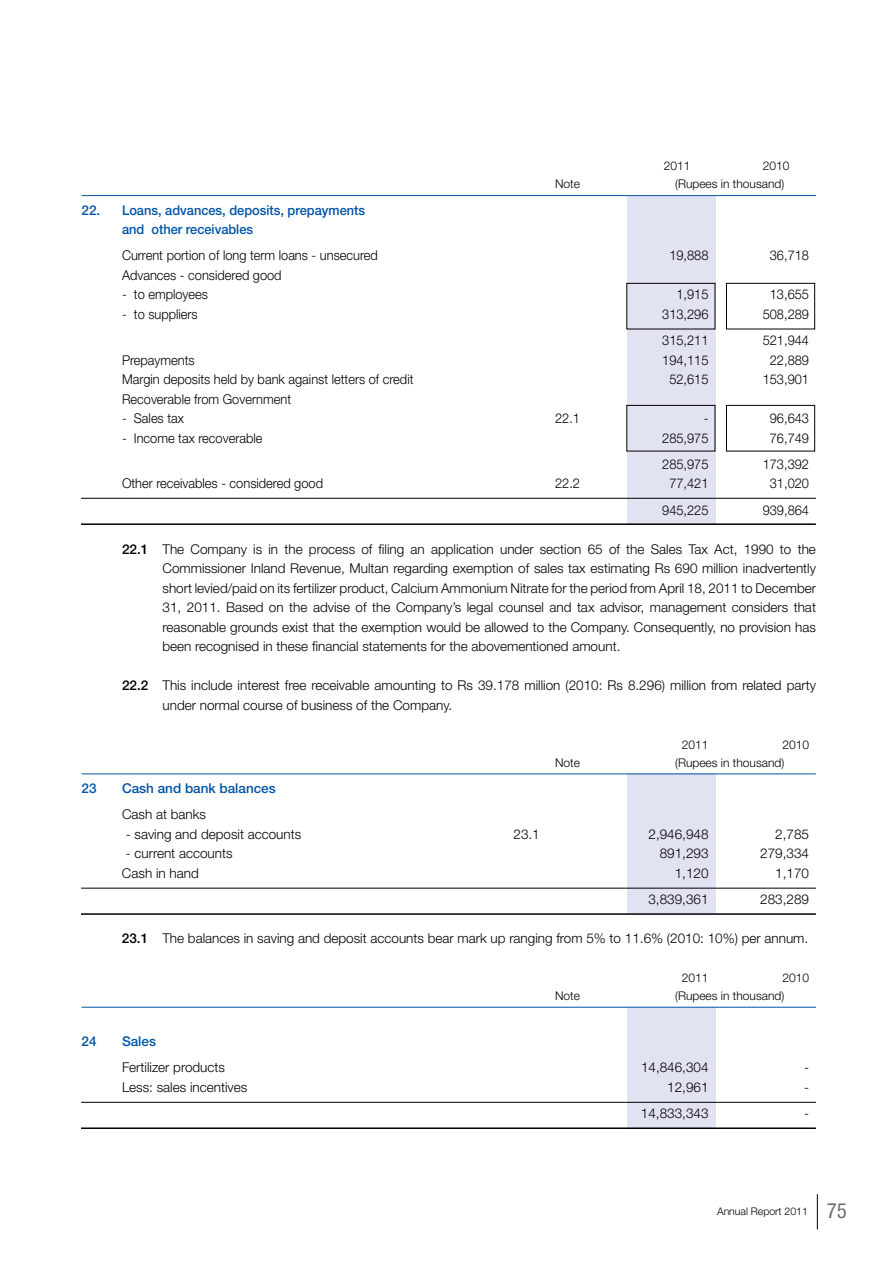
<style>
.page{position:relative;width:893px;height:1263px;background:#fff}
.page>*{position:absolute;margin:0;border:0;box-sizing:border-box;transform-origin:0 0}
.t1{font:300 13.5px/19.5px "Helvetica Neue LT Std";color:#000}
.t2{font:300 13.5px "Helvetica Neue LT Std";color:#000;scale:.95 1}
.t3{font:500 13.5px/19.5px "Helvetica Neue LT Std";color:#0054a6}
.t4{font:300 12px "Helvetica Neue LT Std";color:#000}
.t5{font:300 10.5px "Helvetica Neue LT Std";color:#000}
.s1{font-weight:500}
.s2{font-weight:300;color:#000}
.s3{font-weight:500;color:#0054a6}
.s4{font-weight:400;font-stretch:condensed;font-size:21px;color:#6d6e71}
</style>
<div class="page">
<hr style="left:817px;top:1194px;width:1px;height:35px;background:#000">
<div style="left:628px;top:196px;width:88px;height:329px;background:#e1e3f3"></div>
<div style="left:628px;top:773px;width:88px;height:141px;background:#e1e3f3"></div>
<div style="left:628px;top:1007px;width:88px;height:122px;background:#e1e3f3"></div>
<hr style="left:81px;top:498px;width:735px;height:1px;background:#000">
<hr style="left:81px;top:888px;width:735px;height:1px;background:#000">
<hr style="left:81px;top:1102px;width:735px;height:1px;background:#000">
<hr style="left:81px;top:523px;width:735px;height:2px;background:#000">
<hr style="left:81px;top:913px;width:735px;height:2px;background:#000">
<hr style="left:81px;top:1127px;width:735px;height:2px;background:#000">
<div style="left:726px;top:405px;width:89px;height:46px;border:1px solid #000"></div>
<div style="left:627px;top:405px;width:88px;height:46px;border:1px solid #000"></div>
<div style="left:726px;top:283px;width:89px;height:46px;border:1px solid #000"></div>
<div style="left:627px;top:283px;width:88px;height:46px;border:1px solid #000"></div>
<hr style="left:82px;top:195px;width:734px;height:1px;background:#0054a6">
<hr style="left:82px;top:773px;width:734px;height:1px;background:#0054a6">
<hr style="left:82px;top:1007px;width:734px;height:1px;background:#0054a6">
<p class="t4" style="left:664px;top:159px;width:28px">2011</p>
<p class="t4" style="left:763px;top:159px;width:28px">2010</p>
<p class="t4" style="left:555px;top:177px;width:26px">Note</p>
<p class="t4" style="left:675px;top:177px;width:111px">(Rupees in thousand)</p>
<p class="t3" style="left:122px;top:200px;width:245px;text-indent:-40px">22. Loans, advances, deposits, prepayments and other receivables</p>
<p class="t2" style="left:122px;top:247px;width:271px">Current portion of long term loans - unsecured</p>
<p class="t2" style="left:669px;top:247px;width:43px">19,888</p>
<p class="t2" style="left:770px;top:247px;width:43px">36,718</p>
<p class="t2" style="left:122px;top:267px;width:170px">Advances - considered good</p>
<p class="t2" style="left:122px;top:286px;width:92px">- to employees</p>
<p class="t2" style="left:676px;top:286px;width:35px">1,915</p>
<p class="t2" style="left:770px;top:286px;width:43px">13,655</p>
<p class="t2" style="left:122px;top:306px;width:81px">- to suppliers</p>
<p class="t2" style="left:662px;top:306px;width:50px">313,296</p>
<p class="t2" style="left:763px;top:306px;width:50px">508,289</p>
<p class="t2" style="left:662px;top:332px;width:50px">315,211</p>
<p class="t2" style="left:763px;top:332px;width:50px">521,944</p>
<p class="t2" style="left:122px;top:352px;width:78px">Prepayments</p>
<p class="t2" style="left:662px;top:352px;width:50px">194,115</p>
<p class="t2" style="left:770px;top:352px;width:43px">22,889</p>
<p class="t2" style="left:122px;top:371px;width:308px">Margin deposits held by bank against letters of credit</p>
<p class="t2" style="left:669px;top:371px;width:43px">52,615</p>
<p class="t2" style="left:763px;top:371px;width:50px">153,901</p>
<p class="t2" style="left:122px;top:391px;width:180px">Recoverable from Government</p>
<p class="t2" style="left:122px;top:410px;width:67px">- Sales tax</p>
<p class="t2" style="left:555px;top:410px;width:28px">22.1</p>
<p class="t2" style="left:704px;top:410px;width:6px">-</p>
<p class="t2" style="left:770px;top:410px;width:43px">96,643</p>
<p class="t2" style="left:122px;top:430px;width:149px">- Income tax recoverable</p>
<p class="t2" style="left:662px;top:430px;width:50px">285,975</p>
<p class="t2" style="left:770px;top:430px;width:43px">76,749</p>
<p class="t2" style="left:662px;top:456px;width:50px">285,975</p>
<p class="t2" style="left:763px;top:456px;width:50px">173,392</p>
<p class="t2" style="left:122px;top:475px;width:213px">Other receivables - considered good</p>
<p class="t2" style="left:555px;top:475px;width:28px">22.2</p>
<p class="t2" style="left:669px;top:475px;width:43px">77,421</p>
<p class="t2" style="left:770px;top:475px;width:43px">31,020</p>
<p class="t2" style="left:662px;top:502px;width:50px">945,225</p>
<p class="t2" style="left:763px;top:502px;width:50px">939,864</p>
<p class="t1" style="left:163px;top:539px;width:655px;text-align:justify;text-indent:-40px"><span class="s1">22.1</span> The Company is in the process of filing an application under section 65 of the Sales Tax Act, 1990 to the Commissioner Inland Revenue, Multan regarding exemption of sales tax estimating Rs 690 million inadvertently short levied/paid on its fertilizer product, Calcium Ammonium Nitrate for the period from April 18, 2011 to December 31, 2011. Based on the advise of the Company’s legal counsel and tax advisor, management considers that reasonable grounds exist that the exemption would be allowed to the Company. Consequently, no provision has been recognised in these financial statements for the abovementioned amount.</p>
<p class="t1" style="left:163px;top:675px;width:655px;text-indent:-40px"><span class="s1">22.2</span> This include interest free receivable amounting to Rs 39.178 million (2010: Rs 8.296) million from related party under normal course of business of the Company.</p>
<p class="t4" style="left:682px;top:737px;width:28px">2011</p>
<p class="t4" style="left:782px;top:737px;width:28px">2010</p>
<p class="t4" style="left:555px;top:755px;width:26px">Note</p>
<p class="t4" style="left:675px;top:755px;width:111px">(Rupees in thousand)</p>
<p class="t3" style="left:82px;top:778px;width:17px">23</p>
<p class="t3" style="left:122px;top:775px;width:155px;line-height:26.2px">Cash and bank balances<br><span class="s2">Cash at banks</span></p>
<p class="t1" style="left:126px;top:824px;width:177px">- saving and deposit accounts</p>
<p class="t1" style="left:514px;top:824px;width:28px">23.1</p>
<p class="t1" style="left:648px;top:824px;width:62px">2,946,948</p>
<p class="t1" style="left:775px;top:824px;width:35px">2,785</p>
<p class="t1" style="left:126px;top:843px;width:108px">- current accounts</p>
<p class="t1" style="left:660px;top:843px;width:50px">891,293</p>
<p class="t1" style="left:760px;top:843px;width:50px">279,334</p>
<p class="t1" style="left:122px;top:863px;width:78px">Cash in hand</p>
<p class="t1" style="left:675px;top:863px;width:35px">1,120</p>
<p class="t1" style="left:775px;top:863px;width:35px">1,170</p>
<p class="t1" style="left:648px;top:889px;width:62px">3,839,361</p>
<p class="t1" style="left:760px;top:889px;width:50px">283,289</p>
<p class="t1" style="left:122px;top:928px;width:688px"><span class="s1">23.1</span> The balances in saving and deposit accounts bear mark up ranging from 5% to 11.6% (2010: 10%) per annum.</p>
<p class="t4" style="left:682px;top:970px;width:28px">2011</p>
<p class="t4" style="left:782px;top:970px;width:28px">2010</p>
<p class="t4" style="left:555px;top:988px;width:26px">Note</p>
<p class="t4" style="left:675px;top:988px;width:111px">(Rupees in thousand)</p>
<p class="t3" style="left:82px;top:1031px;width:17px">24</p>
<p class="t1" style="left:122px;top:1027px;width:105px;line-height:26.2px"><span class="s3">Sales<br></span>Fertilizer products</p>
<p class="t1" style="left:641px;top:1057px;width:69px">14,846,304</p>
<p class="t1" style="left:804px;top:1057px;width:6px">-</p>
<p class="t1" style="left:122px;top:1077px;width:127px">Less: sales incentives</p>
<p class="t1" style="left:667px;top:1077px;width:43px">12,961</p>
<p class="t1" style="left:804px;top:1077px;width:6px">-</p>
<p class="t1" style="left:641px;top:1103px;width:69px">14,833,343</p>
<p class="t1" style="left:804px;top:1103px;width:6px">-</p>
<p class="t5" style="left:717px;top:1205px;width:131px">Annual Report 2011 <span class="s4">75</span></p>
</div>
